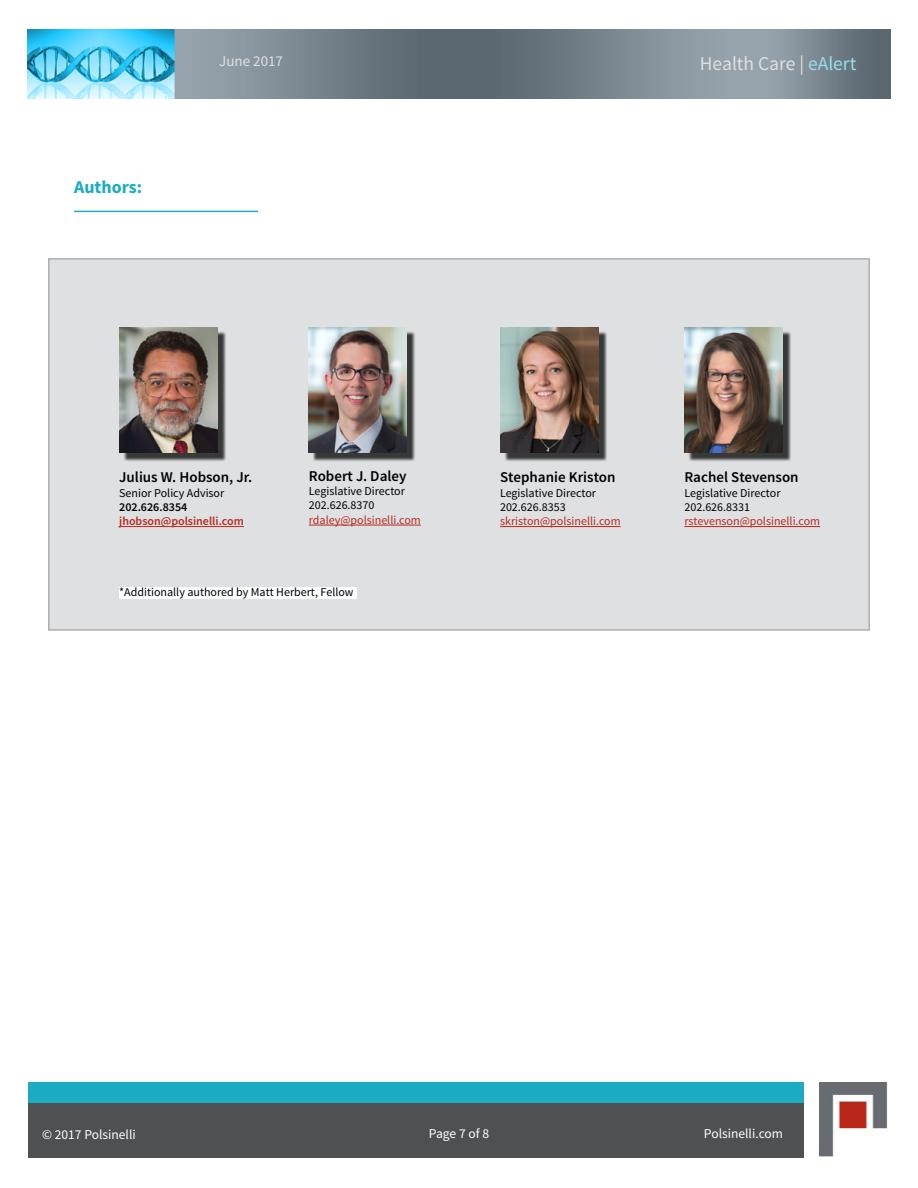
<style>
.page{position:relative;width:918px;height:1188px;background:#fff}
.page>*{position:absolute;margin:0;border:0;box-sizing:border-box;transform-origin:0 0}
.t1{font:19.5px "Source Sans Pro";color:#dfe0e2}
.t2{font:700 18px "Source Sans Pro";color:#1bacc4}
.t3{font:600 15px "Source Sans Pro";color:#000}
.t4{font:15px "Source Sans Pro";color:#dfe0e2}
.t5{font:13.5px "Source Sans Pro";color:#fff}
.t6{font:12px/14.4px "Source Sans Pro";color:#000}
.t7{font:12px "Source Sans Pro";color:#b72920}
.t8{font:600 12px "Source Sans Pro";color:#b72920}
.t9{font:600 12px "Source Sans Pro";color:#000}
.s1{color:#99dee9}
</style>
<div class="page">
<img style="left:820px;top:1082px;width:67px;height:75px">
<div style="left:835px;top:1133px;width:54px;height:26px;background:#fff"></div>
<div style="left:28px;top:1082px;width:776px;height:23px;background:#1bacc4"></div>
<div style="left:28px;top:1104px;width:776px;height:54px;background:#4f5052"></div>
<div style="left:48px;top:258px;width:822px;height:373px;background:#dfe0e2;border:2px solid #acaeb1"></div>
<hr style="left:74px;top:211px;width:184px;height:1px;background:#1bacc4">
<hr style="left:119px;top:526px;width:125px;height:1px;background:#b72920">
<div style="left:123px;top:331px;width:103px;height:131px;background:#000;opacity:.75"></div>
<img style="left:119px;top:327px;width:98px;height:125px">
<hr style="left:309px;top:525px;width:112px;height:1px;background:#b72920">
<div style="left:313px;top:331px;width:103px;height:131px;background:#000;opacity:.75"></div>
<img style="left:309px;top:327px;width:98px;height:125px">
<hr style="left:684px;top:526px;width:136px;height:1px;background:#b72920">
<div style="left:689px;top:331px;width:102px;height:131px;background:#000;opacity:.75"></div>
<img style="left:684px;top:327px;width:99px;height:125px">
<hr style="left:500px;top:526px;width:121px;height:1px;background:#b72920">
<div style="left:504px;top:331px;width:103px;height:131px;background:#000;opacity:.75"></div>
<img style="left:500px;top:327px;width:98px;height:125px">
<div style="left:119px;top:587px;width:238px;height:12px;background:#fff"></div>
<img style="left:27px;top:29px;width:864px;height:70px">
<h2 class="t2" style="left:74px;top:175px;width:70px">Authors:</h2>
<p class="t4" style="left:219px;top:52px;width:65px">June 2017</p>
<h1 class="t1" style="left:700px;top:51px;width:158px">Health Care | <span class="s1">eAlert</span></h1>
<p class="t3" style="left:119px;top:468px;width:135px">Julius W. Hobson, Jr.</p>
<p class="t6" style="left:119px;top:486px;width:107px">Senior Policy Advisor</p>
<p class="t9" style="left:119px;top:499px;width:70px">202.626.8354</p>
<p class="t8" style="left:119px;top:514px;width:126px">jhobson@polsinelli.com</p>
<p class="t3" style="left:309px;top:466px;width:99px">Robert J. Daley</p>
<p class="t6" style="left:309px;top:484px;width:98px">Legislative Director<br>202.626.8370</p>
<p class="t7" style="left:309px;top:512px;width:114px">rdaley@polsinelli.com</p>
<p class="t6" style="left:119px;top:585px;width:236px">*Additionally authored by Matt Herbert, Fellow</p>
<p class="t3" style="left:500px;top:468px;width:117px">Stephanie Kriston</p>
<p class="t6" style="left:500px;top:486px;width:98px">Legislative Director<br>202.626.8353</p>
<p class="t7" style="left:500px;top:514px;width:122px">skriston@polsinelli.com</p>
<p class="t3" style="left:684px;top:468px;width:116px">Rachel Stevenson</p>
<p class="t6" style="left:684px;top:486px;width:98px">Legislative Director<br>202.626.8331</p>
<p class="t7" style="left:684px;top:514px;width:137px">rstevenson@polsinelli.com</p>
<p class="t5" style="left:429px;top:1125px;width:62px">Page 7 of 8</p>
<p class="t5" style="left:42px;top:1126px;width:95px">© 2017 Polsinelli</p>
<p class="t5" style="left:704px;top:1125px;width:81px">Polsinelli.com</p>
</div>
